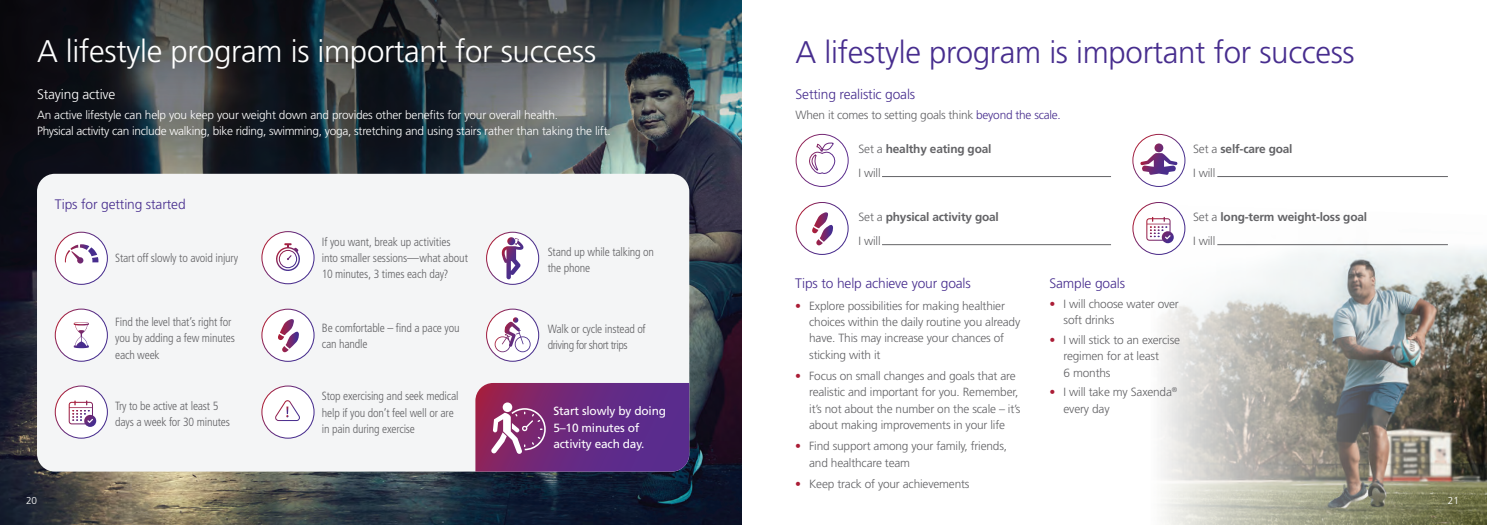
<style>
.page{position:relative;width:1487px;height:525px;background:#fff}
.page>*{position:absolute;margin:0;border:0;box-sizing:border-box;transform-origin:0 0}
.t1{font:300 31.25px "Frutiger LT Std";letter-spacing:-.01em;color:#fff}
.t2{font:300 31.25px "Frutiger LT Std";letter-spacing:-.01em;color:#472d8e}
.t3{font:300 13.75px "Frutiger LT Std";letter-spacing:-.01em;color:#472d8e}
.t4{font:300 13.75px "Frutiger LT Std";letter-spacing:-.01em;color:#fff}
.t5{font:300 11.88px/16.2px "Frutiger LT Std";letter-spacing:-.015em;color:#636366}
.t6{font:300 condensed 11.88px/16.2px "Frutiger LT Std";letter-spacing:-.015em;color:#636366}
.t7{font:300 11.88px/16.2px "Frutiger LT Std";letter-spacing:-.015em;color:#fff}
.t8{font:700 11.88px/23.4px "Frutiger LT Std";letter-spacing:-.015em;color:#636366}
.t9{font:11.88px/16.2px "Frutiger LT Std";letter-spacing:-.015em;color:#fff}
.t10{font:300 condensed 11.88px/16.2px "Frutiger LT Std";letter-spacing:-.04em;color:#636366}
.t11{font:300 10px "Frutiger LT Std";color:#fff}
.s1{color:#472d8e}
.s2{font-weight:300}
.s3{color:#ab1d36}
</style>
<div class="page">
<img style="left:0;top:0;width:742px;height:525px">
<div style="left:37px;top:174px;width:652px;height:297px;background:#f4f5f6;border-radius:18px"></div>
<img style="left:1147px;top:205px;width:339px;height:320px">
<svg style="left:10px;top:10px;width:614px;height:44px;background:#292e31"></svg>
<div style="left:55px;top:309px;width:52px;height:52px;background:#fff;border-radius:50%"></div>
<div style="left:55px;top:308px;width:53px;height:54px;border:1px solid #fff;border-radius:50%"></div>
<svg style="left:74px;top:322px;width:15px;height:26px"></svg>
<div style="left:262px;top:309px;width:52px;height:52px;background:#fff;border-radius:50%"></div>
<div style="left:261px;top:308px;width:53px;height:54px;border:1px solid #fff;border-radius:50%"></div>
<svg style="left:278px;top:319px;width:21px;height:33px"></svg>
<div style="left:55px;top:232px;width:52px;height:52px;background:#fff;border-radius:50%"></div>
<div style="left:55px;top:232px;width:53px;height:53px;border:1px solid #fff;border-radius:50%"></div>
<svg style="left:65px;top:244px;width:33px;height:20px"></svg>
<div style="left:262px;top:231px;width:52px;height:53px;background:#fff;border-radius:50%"></div>
<div style="left:261px;top:231px;width:53px;height:53px;border:1px solid #fff;border-radius:50%"></div>
<svg style="left:276px;top:243px;width:24px;height:28px"></svg>
<div style="left:486px;top:232px;width:52px;height:52px;background:#fff;border-radius:50%"></div>
<div style="left:486px;top:232px;width:53px;height:53px;border:1px solid #fff;border-radius:50%"></div>
<svg style="left:502px;top:237px;width:21px;height:42px"></svg>
<div style="left:486px;top:309px;width:52px;height:52px;background:#fff;border-radius:50%"></div>
<div style="left:486px;top:308px;width:53px;height:54px;border:1px solid #fff;border-radius:50%"></div>
<svg style="left:494px;top:317px;width:36px;height:35px"></svg>
<div style="left:55px;top:386px;width:52px;height:52px;background:#fff;border-radius:50%"></div>
<div style="left:55px;top:385px;width:53px;height:53px;border:1px solid #fff;border-radius:50%"></div>
<svg style="left:69px;top:400px;width:27px;height:27px"></svg>
<div style="left:262px;top:386px;width:52px;height:52px;background:#fff;border-radius:50%"></div>
<div style="left:261px;top:385px;width:53px;height:53px;border:1px solid #fff;border-radius:50%"></div>
<svg style="left:275px;top:400px;width:25px;height:21px"></svg>
<div style="left:795px;top:134px;width:53px;height:53px;border:1px solid #fff;border-radius:50%"></div>
<svg style="left:809px;top:142px;width:26px;height:32px"></svg>
<hr style="left:882px;top:176px;width:229px;height:1px;background:#636366">
<hr style="left:1217px;top:176px;width:230px;height:1px;background:#636366">
<div style="left:1132px;top:134px;width:53px;height:53px;border:1px solid #fff;border-radius:50%"></div>
<svg style="left:1140px;top:143px;width:37px;height:32px"></svg>
<div style="left:795px;top:202px;width:53px;height:53px;border:1px solid #fff;border-radius:50%"></div>
<svg style="left:812px;top:212px;width:21px;height:33px"></svg>
<hr style="left:882px;top:244px;width:229px;height:1px;background:#636366">
<hr style="left:1217px;top:244px;width:230px;height:1px;background:#636366">
<div style="left:1132px;top:202px;width:52px;height:52px;background:#fff;border-radius:50%"></div>
<div style="left:1132px;top:202px;width:53px;height:53px;border:1px solid #fff;border-radius:50%"></div>
<svg style="left:1146px;top:217px;width:27px;height:26px"></svg>
<svg style="left:475px;top:383px;width:214px;height:88px;background:#733281"></svg>
<svg style="left:2px;top:54px;width:637px;height:120px;background:#343b40"></svg>
<h1 class="t1" style="left:37px;top:34px;width:560px">A lifestyle program is important for success</h1>
<h1 class="t2" style="left:795px;top:34px;width:560px">A lifestyle program is important for success</h1>
<p class="t3" style="left:795px;top:86px;width:121px">Setting realistic goals</p>
<p class="t5" style="left:795px;top:107px;width:267px">When it comes to setting goals think <span class="s1">beyond the scale.</span></p>
<p class="t8" style="left:858px;top:137px;width:134px"><span class="s2">Set a</span> healthy eating goal<br><span class="s2">I will</span></p>
<p class="t8" style="left:1193px;top:137px;width:101px"><span class="s2">Set a</span> self-care goal<br><span class="s2">I will</span></p>
<p class="t8" style="left:858px;top:205px;width:142px"><span class="s2">Set a</span> physical activity goal<br><span class="s2">I will</span></p>
<p class="t8" style="left:1193px;top:205px;width:175px"><span class="s2">Set a</span> long-term weight-loss goal<br><span class="s2">I will</span></p>
<p class="t3" style="left:795px;top:275px;width:177px">Tips to help achieve your goals</p>
<p class="t5" style="left:809px;top:298px;width:212px;text-indent:-14px"><span class="s3">•</span> Explore possibilities for making healthier choices within the daily routine you already have. This may increase your chances of sticking with it</p>
<p class="t5" style="left:809px;top:368px;width:213px;text-indent:-14px"><span class="s3">•</span> Focus on small changes and goals that are realistic and important for you. Remember, it’s not about the number on the scale – it’s about making improvements in your life</p>
<p class="t5" style="left:809px;top:438px;width:199px;text-indent:-14px"><span class="s3">•</span> Find support among your family, friends, and healthcare team</p>
<p class="t5" style="left:795px;top:476px;width:176px"><span class="s3">•</span> Keep track of your achievements</p>
<p class="t4" style="left:37px;top:86px;width:80px">Staying active</p>
<p class="t7" style="left:37px;top:107px;width:575px">An active lifestyle can help you keep your weight down and provides other benefits for your overall health.<br>Physical activity can include walking, bike riding, swimming, yoga, stretching and using stairs rather than taking the lift.</p>
<p class="t3" style="left:55px;top:196px;width:132px">Tips for getting started</p>
<p class="t6" style="left:322px;top:234px;width:148px">If you want, break up activities into smaller sessions—what about<br>10 minutes, 3 times each day?</p>
<p class="t6" style="left:547px;top:244px;width:108px">Stand up while talking on the phone</p>
<p class="t6" style="left:115px;top:250px;width:124px">Start off slowly to avoid injury</p>
<p class="t3" style="left:1049px;top:275px;width:77px">Sample goals</p>
<p class="t5" style="left:1063px;top:296px;width:117px;text-indent:-14px"><span class="s3">•</span> I will choose water over soft drinks</p>
<p class="t5" style="left:1063px;top:332px;width:118px;text-indent:-14px"><span class="s3">•</span> I will stick to an exercise regimen for at least<br>6 months</p>
<p class="t5" style="left:1049px;top:384px;width:129px"><span class="s3">•</span> I will take my Saxenda<sup>®</sup></p>
<p class="t6" style="left:115px;top:314px;width:121px">Find the level that’s right for you by adding a few minutes each week</p>
<p class="t6" style="left:322px;top:319px;width:139px">Be comfortable – find a pace you can handle</p>
<p class="t10" style="left:547px;top:321px;width:99px">Walk or cycle instead of driving for short trips</p>
<p class="t6" style="left:322px;top:388px;width:138px">Stop exercising and seek medical help if you don’t feel well or are in pain during exercise</p>
<p class="t6" style="left:115px;top:398px;width:116px">Try to be active at least 5 days a week for 30 minutes</p>
<p class="t9" style="left:553px;top:403px;width:114px">Start slowly by doing</p>
<p class="t5" style="left:1063px;top:400px;width:48px">every day</p>
<p class="t9" style="left:553px;top:419px;width:93px">5–10 minutes of activity each day.</p>
<p class="t11" style="left:26px;top:495px;width:12px">20</p>
<p class="t11" style="left:1447px;top:495px;width:12px">21</p>
</div>
